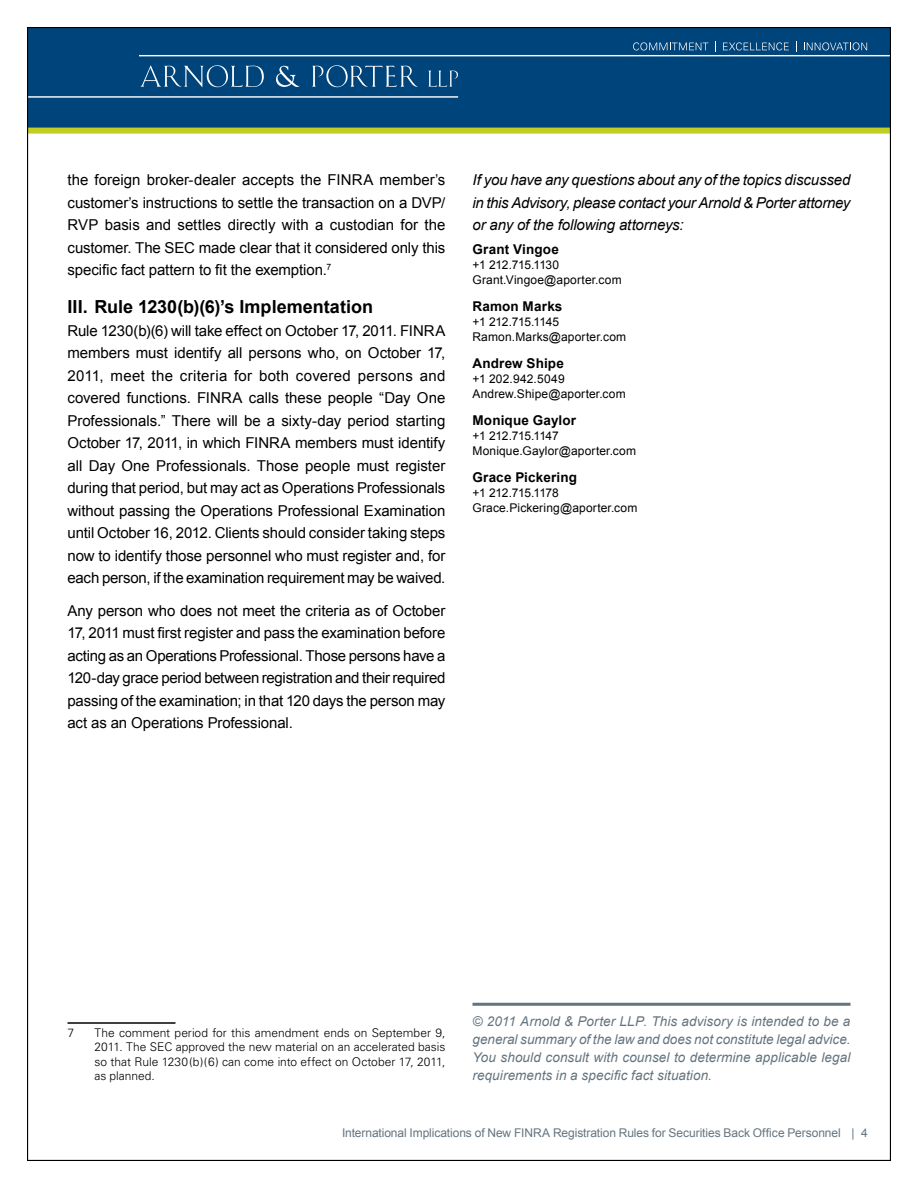
<style>
.page{position:relative;width:918px;height:1188px;background:#fff}
.page>*{position:absolute;margin:0;border:0;box-sizing:border-box;transform-origin:0 0}
.t1{font:700 18px "Arial";color:#000}
.t2{font:15px/22.5px "Arial";letter-spacing:-.01em;color:#000;text-align:justify}
.t3{font:italic 15px/22.5px "Arial";letter-spacing:-.01em;color:#000;text-align:justify}
.t4{font:italic 13.5px/18px "Arial";letter-spacing:.01em;color:#64747f;text-align:justify}
.t5{font:700 13.5px "Arial";letter-spacing:.01em;color:#000}
.t6{font:12px/15px "Arial";letter-spacing:.01em;color:#000}
.t7{font:300 12px/14.2px "Univers";color:#000;text-align:justify}
.t8{font:12px "Arial";letter-spacing:-.005em;color:#64747f}
</style>
<div class="page">
<div style="left:27px;top:27px;width:864px;height:101px;background:#00447c;border:2px solid #00447c"></div>
<div style="left:28px;top:128px;width:863px;height:6px;background:#c2cd23"></div>
<hr style="left:139px;top:55px;width:752px;height:1px;background:#fff">
<hr style="left:27px;top:96px;width:431px;height:2px;background:#fff">
<svg style="left:140px;top:65px;width:124px;height:22px"></svg>
<svg style="left:276px;top:66px;width:23px;height:21px"></svg>
<svg style="left:428px;top:71px;width:30px;height:16px"></svg>
<svg style="left:312px;top:65px;width:106px;height:22px"></svg>
<svg style="left:633px;top:42px;width:75px;height:8px"></svg>
<svg style="left:723px;top:42px;width:66px;height:8px"></svg>
<svg style="left:804px;top:42px;width:63px;height:8px"></svg>
<hr style="left:472px;top:1003px;width:378px;height:3px;background:#64747f">
<hr style="left:68px;top:1022px;width:108px;height:2px;background:#000">
<p class="t2" style="left:68px;top:169px;width:379px">the foreign broker-dealer accepts the FINRA member’s customer’s instructions to settle the transaction on a DVP/ RVP basis and settles directly with a custodian for the customer. The SEC made clear that it considered only this specific fact pattern to fit the exemption.<sup>7</sup></p>
<p class="t1" style="left:68px;top:295px;width:307px">III. Rule 1230(b)(6)’s Implementation</p>
<p class="t2" style="left:68px;top:319px;width:380px">Rule 1230(b)(6) will take effect on October 17, 2011. FINRA members must identify all persons who, on October 17, 2011, meet the criteria for both covered persons and covered functions. FINRA calls these people “Day One Professionals.” There will be a sixty-day period starting October 17, 2011, in which FINRA members must identify all Day One Professionals. Those people must register during that period, but may act as Operations Professionals without passing the Operations Professional Examination until October 16, 2012. Clients should consider taking steps now to identify those personnel who must register and, for each person, if the examination requirement may be waived.</p>
<p class="t2" style="left:68px;top:599px;width:379px">Any person who does not meet the criteria as of October 17, 2011 must first register and pass the examination before acting as an Operations Professional. Those persons have a 120-day grace period between registration and their required passing of the examination; in that 120 days the person may act as an Operations Professional.</p>
<p class="t3" style="left:473px;top:169px;width:379px">If you have any questions about any of the topics discussed in this Advisory, please contact your Arnold &amp; Porter attorney or any of the following attorneys:</p>
<p class="t5" style="left:472px;top:240px;width:88px">Grant Vingoe</p>
<p class="t6" style="left:472px;top:257px;width:151px">+1 212.715.1130<br>Grant.Vingoe@aporter.com</p>
<p class="t5" style="left:472px;top:297px;width:91px">Ramon Marks</p>
<p class="t6" style="left:472px;top:314px;width:155px">+1 212.715.1145<br>Ramon.Marks@aporter.com</p>
<p class="t5" style="left:472px;top:354px;width:93px">Andrew Shipe</p>
<p class="t6" style="left:472px;top:371px;width:155px">+1 202.942.5049<br>Andrew.Shipe@aporter.com</p>
<p class="t5" style="left:472px;top:411px;width:105px">Monique Gaylor</p>
<p class="t6" style="left:472px;top:428px;width:165px">+1 212.715.1147<br>Monique.Gaylor@aporter.com</p>
<p class="t5" style="left:472px;top:468px;width:106px">Grace Pickering</p>
<p class="t6" style="left:472px;top:485px;width:166px">+1 212.715.1178<br>Grace.Pickering@aporter.com</p>
<p class="t7" style="left:68px;top:1026px;width:8px">7</p>
<p class="t7" style="left:94px;top:1026px;width:353px">The comment period for this amendment ends on September 9, 2011. The SEC approved the new material on an accelerated basis so that Rule 1230(b)(6) can come into effect on October 17, 2011, as planned.</p>
<p class="t4" style="left:472px;top:1012px;width:380px">© 2011 Arnold &amp; Porter LLP. This advisory is intended to be a general summary of the law and does not constitute legal advice.<br>You should consult with counsel to determine applicable legal requirements in a specific fact situation.</p>
<p class="t8" style="left:342px;top:1125px;width:527px">International Implications of New FINRA Registration Rules for Securities Back Office Personnel | 4</p>
</div>
